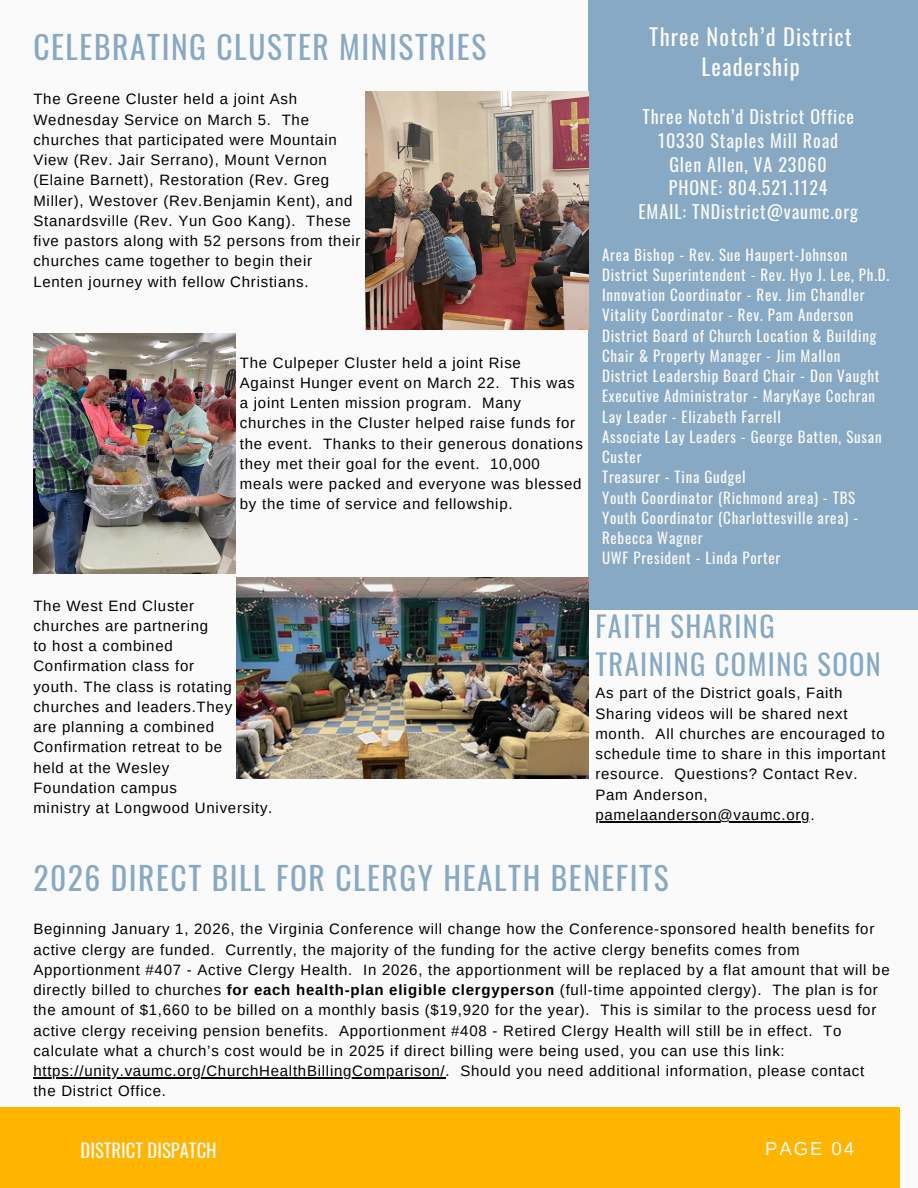
<style>
.page{position:relative;width:918px;height:1188px;background:#fafafa}
.page>*{position:absolute;margin:0;border:0;box-sizing:border-box;transform-origin:0 0}
.t1{font:31.5px "Oswald";letter-spacing:.05em;color:#88a9c3}
.t2{font:28.5px/38.2px "Oswald";letter-spacing:.05em;color:#88a9c3}
.t3{font:22.5px/30.3px "Oswald";letter-spacing:.05em;color:#fafafa;text-align:center}
.t4{font:18.75px "Oswald";color:#fafafa}
.t5{font:18.75px "Arimo";letter-spacing:.1em;color:#fafafa}
.t6{font:18px/23.7px "Oswald";letter-spacing:.05em;color:#fafafa;text-align:center}
.t7{font:15px/20.2px "Arimo";letter-spacing:.05em;color:#000}
.t8{font:15px/20.2px "Oswald";letter-spacing:.05em;color:#fafafa}
.s1{font-weight:700}
</style>
<div class="page">
<div style="left:588px;top:0;width:330px;height:610px;background:#88a9c3"></div>
<div style="left:0;top:1107px;width:900px;height:81px;background:#ffb500"></div>
<img style="left:366px;top:92px;width:222px;height:237px">
<img style="left:236px;top:577px;width:352px;height:201px">
<img style="left:33px;top:334px;width:203px;height:240px">
<hr style="left:33px;top:1077px;width:413px;height:1px;background:#000">
<hr style="left:595px;top:821px;width:215px;height:1px;background:#000">
<p class="t1" style="left:33px;top:23px;width:454px">CELEBRATING CLUSTER MINISTRIES</p>
<p class="t7" style="left:33px;top:89px;width:265px">The Greene Cluster held a joint Ash</p>
<p class="t7" style="left:33px;top:109px;width:277px">Wednesday Service on March 5. The</p>
<p class="t7" style="left:33px;top:130px;width:305px">churches that participated were Mountain</p>
<p class="t7" style="left:33px;top:150px;width:295px">View (Rev. Jair Serrano), Mount Vernon</p>
<p class="t7" style="left:33px;top:170px;width:297px">(Elaine Barnett), Restoration (Rev. Greg</p>
<p class="t7" style="left:33px;top:190px;width:321px">Miller), Westover (Rev.Benjamin Kent), and</p>
<p class="t7" style="left:33px;top:211px;width:319px">Stanardsville (Rev. Yun Goo Kang). These</p>
<p class="t7" style="left:33px;top:231px;width:329px">five pastors along with 52 persons from their</p>
<p class="t7" style="left:33px;top:251px;width:280px">churches came together to begin their</p>
<p class="t7" style="left:33px;top:271px;width:277px">Lenten journey with fellow Christians.</p>
<p class="t7" style="left:240px;top:352px;width:283px">The Culpeper Cluster held a joint Rise</p>
<p class="t7" style="left:240px;top:373px;width:336px">Against Hunger event on March 22. This was</p>
<p class="t7" style="left:240px;top:393px;width:283px">a joint Lenten mission program. Many</p>
<p class="t7" style="left:240px;top:413px;width:337px">churches in the Cluster helped raise funds for</p>
<p class="t7" style="left:240px;top:433px;width:345px">the event. Thanks to their generous donations</p>
<p class="t7" style="left:240px;top:454px;width:301px">they met their goal for the event. 10,000</p>
<p class="t7" style="left:240px;top:474px;width:343px">meals were packed and everyone was blessed</p>
<p class="t7" style="left:240px;top:494px;width:274px">by the time of service and fellowship.</p>
<h4 class="t3" style="left:649px;top:20px;width:204px">Three Notch’d District<br>Leadership</h4>
<p class="t6" style="left:638px;top:105px;width:221px">Three Notch’d District Office<br>10330 Staples Mill Road<br>Glen Allen, VA 23060<br>PHONE: 804.521.1124<br>EMAIL: TNDistrict@vaumc.org</p>
<p class="t8" style="left:602px;top:244px;width:247px">Area Bishop - Rev. Sue Haupert-Johnson</p>
<p class="t8" style="left:602px;top:264px;width:289px">District Superintendent - Rev. Hyo J. Lee, Ph.D.</p>
<p class="t8" style="left:602px;top:284px;width:264px">Innovation Coordinator - Rev. Jim Chandler</p>
<p class="t8" style="left:602px;top:304px;width:253px">Vitality Coordinator - Rev. Pam Anderson</p>
<p class="t8" style="left:602px;top:325px;width:276px">District Board of Church Location &amp; Building<br>Chair &amp; Property Manager - Jim Mallon</p>
<p class="t8" style="left:602px;top:365px;width:279px">District Leadership Board Chair - Don Vaught</p>
<p class="t8" style="left:602px;top:385px;width:275px">Executive Administrator - MaryKaye Cochran</p>
<p class="t8" style="left:602px;top:406px;width:180px">Lay Leader - Elizabeth Farrell</p>
<p class="t8" style="left:602px;top:426px;width:281px">Associate Lay Leaders - George Batten, Susan<br>Custer</p>
<p class="t8" style="left:602px;top:466px;width:145px">Treasurer - Tina Gudgel</p>
<p class="t8" style="left:602px;top:487px;width:255px">Youth Coordinator (Richmond area) - TBS</p>
<p class="t8" style="left:602px;top:507px;width:258px">Youth Coordinator (Charlottesville area) -<br>Rebecca Wagner</p>
<h1 class="t8" style="left:602px;top:547px;width:180px">UWF President - Linda Porter</h1>
<p class="t7" style="left:33px;top:595px;width:162px">The West End Cluster</p>
<p class="t7" style="left:33px;top:616px;width:176px">churches are partnering</p>
<p class="t7" style="left:33px;top:636px;width:141px">to host a combined</p>
<p class="t7" style="left:33px;top:656px;width:162px">Confirmation class for</p>
<p class="t7" style="left:33px;top:676px;width:200px">youth. The class is rotating</p>
<p class="t7" style="left:33px;top:697px;width:200px">churches and leaders.They</p>
<p class="t7" style="left:33px;top:717px;width:182px">are planning a combined</p>
<p class="t7" style="left:33px;top:737px;width:190px">Confirmation retreat to be</p>
<p class="t7" style="left:33px;top:757px;width:138px">held at the Wesley</p>
<p class="t7" style="left:33px;top:778px;width:145px">Foundation campus</p>
<p class="t7" style="left:33px;top:798px;width:241px">ministry at Longwood University.</p>
<p class="t2" style="left:595px;top:606px;width:287px">FAITH SHARING<br>TRAINING COMING SOON</p>
<p class="t7" style="left:595px;top:683px;width:292px">As part of the District goals, Faith<br>Sharing videos will be shared next month. All churches are encouraged to schedule time to share in this important resource. Questions? Contact Rev.<br>Pam Anderson,</p>
<h1 class="t7" style="left:595px;top:804px;width:221px">pamelaanderson@vaumc.org.</h1>
<p class="t1" style="left:33px;top:853px;width:637px">2026 DIRECT BILL FOR CLERGY HEALTH BENEFITS</p>
<p class="t7" style="left:33px;top:919px;width:858px">Beginning January 1, 2026, the Virginia Conference will change how the Conference-sponsored health benefits for active clergy are funded. Currently, the majority of the funding for the active clergy benefits comes from Apportionment #407 - Active Clergy Health. In 2026, the apportionment will be replaced by a flat amount that will be directly billed to churches <span class="s1">for each health-plan eligible clergyperson</span> (full-time appointed clergy). The plan is for the amount of $1,660 to be billed on a monthly basis ($19,920 for the year). This is similar to the process uesd for active clergy receiving pension benefits. Apportionment #408 - Retired Clergy Health will still be in effect. To calculate what a church’s cost would be in 2025 if direct billing were being used, you can use this link:</p>
<p class="t7" style="left:33px;top:1061px;width:832px">https://unity.vaumc.org/ChurchHealthBillingComparison/. Should you need additional information, please contact the District Office.</p>
<p class="t4" style="left:81px;top:1136px;width:138px">DISTRICT DISPATCH</p>
<h2 class="t5" style="left:765px;top:1138px;width:91px">PAGE 04</h2>
</div>
